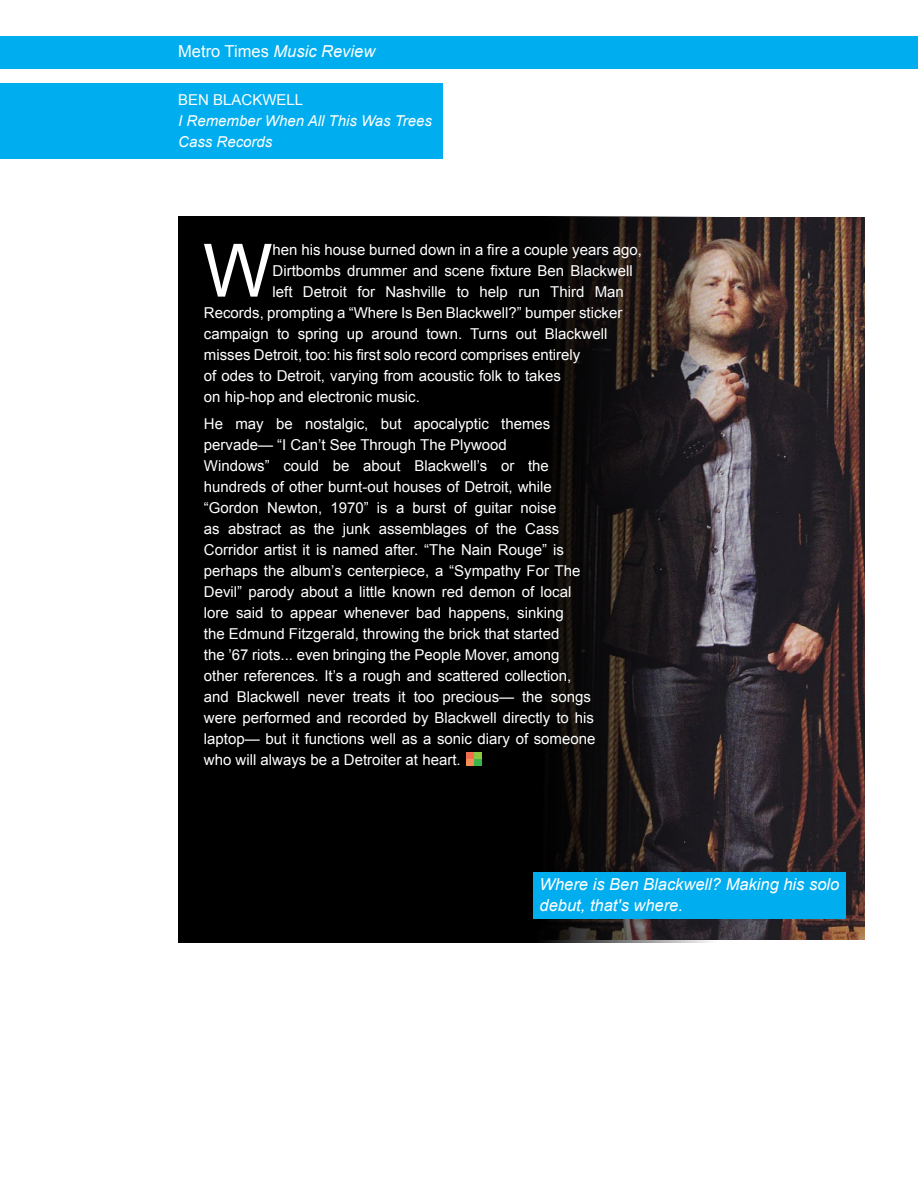
<style>
.page{position:relative;width:918px;height:1188px;background:#fff}
.page>*{position:absolute;margin:0;border:0;box-sizing:border-box;transform-origin:0 0}
.t1{font:73.65px "Arial";color:#fff}
.t2{font:italic 16.5px/21px "Arial";color:#fff}
.t3{font:15px/21px "Arial";color:#fff}
.t4{font:italic 15px/21px "Arial";color:#fff}
.s1{font-style:normal}
</style>
<div class="page">
<img style="left:734px;top:217px;width:131px;height:722px">
<svg style="left:178px;top:216px;width:556px;height:727px;background:#0d0b0b"></svg>
<div style="left:1px;top:36px;width:917px;height:32px;background:#00adef"></div>
<div style="left:0;top:83px;width:443px;height:76px;background:#00adef"></div>
<div style="left:534px;top:872px;width:312px;height:47px;background:#00adef"></div>
<div style="left:467px;top:752px;width:7px;height:7px;background:#f26c4f"></div>
<div style="left:467px;top:759px;width:7px;height:7px;background:#f78e55"></div>
<div style="left:474px;top:752px;width:7px;height:7px;background:#8dc73f"></div>
<div style="left:474px;top:759px;width:7px;height:7px;background:#3ab54a"></div>
<p class="t2" style="left:178px;top:41px;width:199px"><span class="s1">Metro Times</span> Music Review</p>
<p class="t3" style="left:178px;top:89px;width:127px">BEN BLACKWELL</p>
<p class="t4" style="left:178px;top:110px;width:255px">I Remember When All This Was Trees<br>Cass Records</p>
<h1 class="t1" style="left:203px;top:223px;width:71px">W</h1>
<p class="t3" style="left:273px;top:239px;width:371px">hen his house burned down in a fire a couple years ago,</p>
<p class="t3" style="left:273px;top:260px;width:362px">Dirtbombs drummer and scene fixture Ben Blackwell</p>
<p class="t3" style="left:273px;top:281px;width:353px">left Detroit for Nashville to help run Third Man</p>
<p class="t3" style="left:204px;top:302px;width:420px">Records, prompting a “Where Is Ben Blackwell?” bumper sticker</p>
<p class="t3" style="left:204px;top:323px;width:405px">campaign to spring up around town. Turns out Blackwell</p>
<p class="t3" style="left:204px;top:344px;width:378px">misses Detroit, too: his first solo record comprises entirely</p>
<p class="t3" style="left:204px;top:365px;width:358px">of odes to Detroit, varying from acoustic folk to takes</p>
<p class="t3" style="left:204px;top:386px;width:217px">on hip-hop and electronic music.</p>
<p class="t3" style="left:204px;top:414px;width:393px">He may be nostalgic, but apocalyptic themes pervade— “I Can’t See Through The Plywood<br>Windows” could be about Blackwell’s or the hundreds of other burnt-out houses of Detroit, while “Gordon Newton, 1970” is a burst of guitar noise<br>as abstract as the junk assemblages of the Cass Corridor artist it is named after. “The Nain Rouge” is perhaps the album’s centerpiece, a “Sympathy For The Devil” parody about a little known red demon of local lore said to appear whenever bad happens, sinking<br>the Edmund Fitzgerald, throwing the brick that started<br>the ’67 riots... even bringing the People Mover, among other references. It’s a rough and scattered collection, and Blackwell never treats it too precious— the songs were performed and recorded by Blackwell directly to his laptop— but it functions well as a sonic diary of someone who will always be a Detroiter at heart.</p>
<p class="t2" style="left:540px;top:874px;width:301px">Where is Ben Blackwell? Making his solo debut, that's where.</p>
</div>
